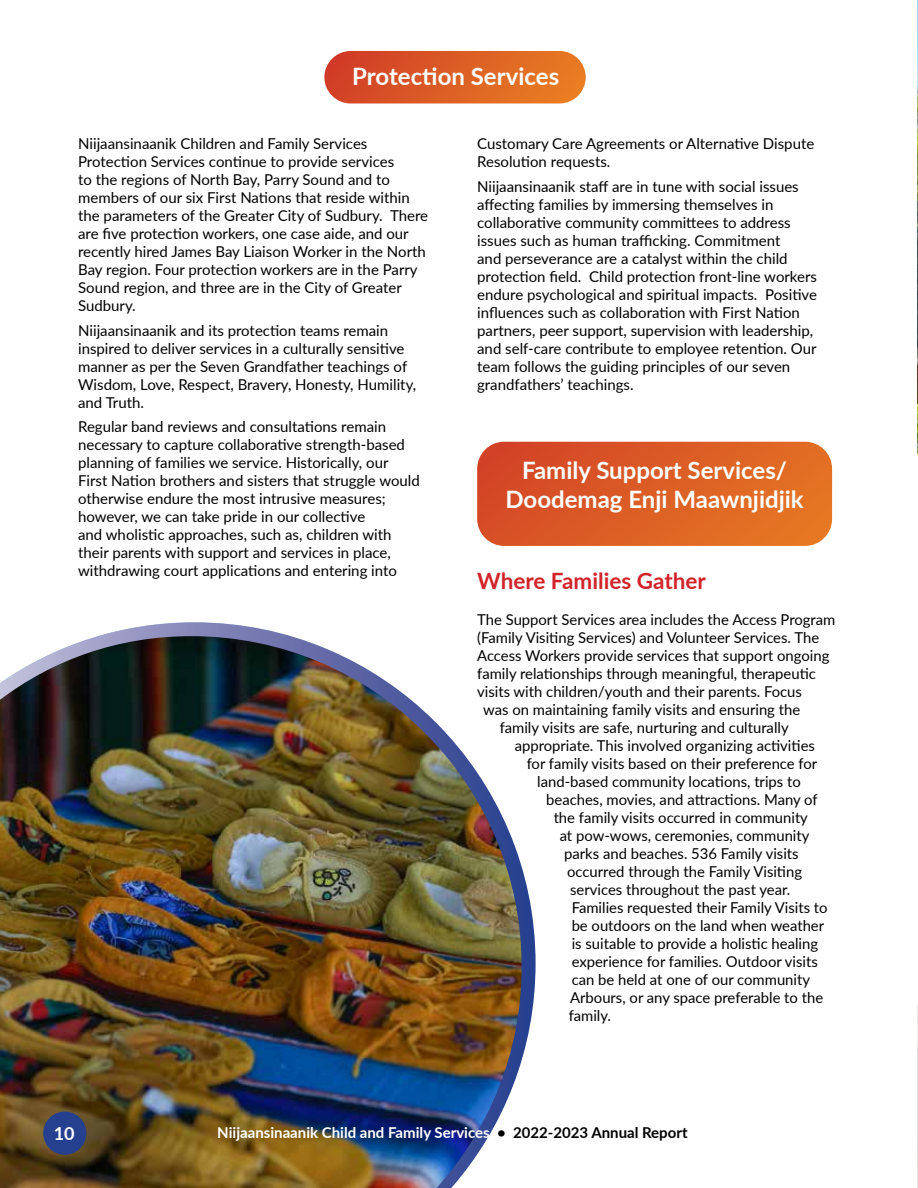
<style>
.page{position:relative;width:918px;height:1188px;background:#fff}
.page>*{position:absolute;margin:0;border:0;box-sizing:border-box;transform-origin:0 0}
.t1{font:700 24px/28.8px "Lato";color:#fff;text-align:center}
.t2{font:700 22.5px "Lato";color:#d2232a}
.t3{font:700 18px "Lato";color:#fff}
.t4{font:15px/18px "Lato";color:#000}
.t5{font:700 15px "Lato";color:#fff}
.s1{color:#000}
</style>
<div class="page">
<img style="left:917px;top:0;width:1px;height:456px">
<img style="left:917px;top:1005px;width:1px;height:183px">
<svg style="left:99px;top:622px;width:437px;height:437px"></svg>
<img style="left:0;top:636px;width:522px;height:552px">
<div style="left:43px;top:1112px;width:43px;height:43px;background:#25408f;border-radius:50%"></div>
<div style="left:324px;top:51px;width:262px;height:52px;background:linear-gradient(to right,#d03d27,#e98024);border-radius:26px"></div>
<svg style="left:477px;top:442px;width:355px;height:104px;background:#dc6028"></svg>
<h1 class="t1" style="left:352px;top:60px;width:208px">Protection Services</h1>
<p class="t4" style="left:78px;top:134px;width:351px">Niijaansinaanik Children and Family Services Protection Services continue to provide services<br>to the regions of North Bay, Parry Sound and to members of our six First Nations that reside within the parameters of the Greater City of Sudbury. There are five protection workers, one case aide, and our recently hired James Bay Liaison Worker in the North Bay region. Four protection workers are in the Parry Sound region, and three are in the City of Greater Sudbury.</p>
<p class="t4" style="left:78px;top:321px;width:340px">Niijaansinaanik and its protection teams remain inspired to deliver services in a culturally sensitive manner as per the Seven Grandfather teachings of Wisdom, Love, Respect, Bravery, Honesty, Humility, and Truth.</p>
<p class="t4" style="left:78px;top:417px;width:343px">Regular band reviews and consultations remain necessary to capture collaborative strength-based planning of families we service. Historically, our First Nation brothers and sisters that struggle would otherwise endure the most intrusive measures; however, we can take pride in our collective<br>and wholistic approaches, such as, children with their parents with support and services in place, withdrawing court applications and entering into</p>
<p class="t4" style="left:477px;top:134px;width:339px">Customary Care Agreements or Alternative Dispute<br>Resolution requests.</p>
<p class="t4" style="left:477px;top:177px;width:341px">Niijaansinaanik staff are in tune with social issues affecting families by immersing themselves in collaborative community committees to address issues such as human trafficking. Commitment<br>and perseverance are a catalyst within the child protection field. Child protection front-line workers endure psychological and spiritual impacts. Positive influences such as collaboration with First Nation partners, peer support, supervision with leadership, and self-care contribute to employee retention. Our team follows the guiding principles of our seven grandfathers’ teachings.</p>
<h1 class="t1" style="left:506px;top:455px;width:300px">Family Support Services/<br>Doodemag Enji Maawnjidjik</h1>
<h2 class="t2" style="left:477px;top:564px;width:230px">Where Families Gather</h2>
<p class="t4" style="left:477px;top:610px;width:360px">The Support Services area includes the Access Program</p>
<p class="t4" style="left:477px;top:628px;width:344px">(Family Visiting Services) and Volunteer Services. The</p>
<p class="t4" style="left:477px;top:646px;width:354px">Access Workers provide services that support ongoing</p>
<p class="t4" style="left:477px;top:664px;width:340px">family relationships through meaningful, therapeutic</p>
<p class="t4" style="left:477px;top:682px;width:326px">visits with children/youth and their parents. Focus</p>
<p class="t4" style="left:483px;top:700px;width:319px">was on maintaining family visits and ensuring the</p>
<p class="t4" style="left:500px;top:718px;width:291px">family visits are safe, nurturing and culturally</p>
<p class="t4" style="left:515px;top:736px;width:302px">appropriate. This involved organizing activities</p>
<p class="t4" style="left:527px;top:754px;width:292px">for family visits based on their preference for</p>
<p class="t4" style="left:537px;top:772px;width:265px">land-based community locations, trips to</p>
<p class="t4" style="left:546px;top:790px;width:273px">beaches, movies, and attractions. Many of</p>
<p class="t4" style="left:554px;top:808px;width:256px">the family visits occurred in community</p>
<p class="t4" style="left:560px;top:826px;width:251px">at pow-wows, ceremonies, community</p>
<p class="t4" style="left:564px;top:844px;width:236px">parks and beaches. 536 Family visits</p>
<p class="t4" style="left:567px;top:862px;width:236px">occurred through the Family Visiting</p>
<p class="t4" style="left:570px;top:880px;width:222px">services throughout the past year.</p>
<p class="t4" style="left:572px;top:898px;width:258px">Families requested their Family Visits to</p>
<p class="t4" style="left:572px;top:916px;width:254px">be outdoors on the land when weather</p>
<p class="t4" style="left:572px;top:934px;width:248px">is suitable to provide a holistic healing</p>
<p class="t4" style="left:572px;top:952px;width:248px">experience for families. Outdoor visits</p>
<p class="t4" style="left:572px;top:970px;width:240px">can be held at one of our community</p>
<p class="t4" style="left:570px;top:988px;width:255px">Arbours, or any space preferable to the</p>
<p class="t4" style="left:569px;top:1006px;width:44px">family.</p>
<p class="t3" style="left:54px;top:1120px;width:22px">10</p>
<p class="t5" style="left:217px;top:1121px;width:472px">Niijaansinaanik Child and Family Services <span class="s1">• 2022-2023 Annual Report</span></p>
</div>
